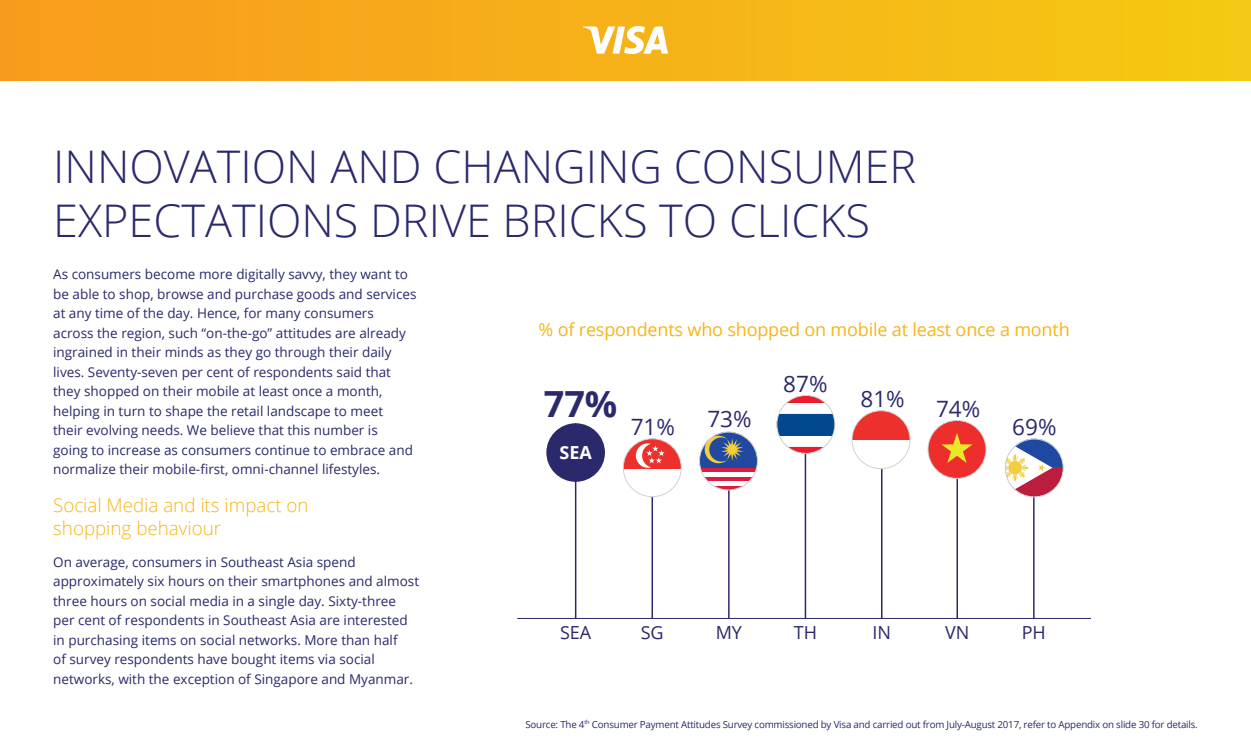
<style>
.page{position:relative;width:1251px;height:750px;background:#fff}
.page>*{position:absolute;margin:0;border:0;box-sizing:border-box;transform-origin:0 0}
.t1{font:300 45px/54px "Open Sans";color:#29296c}
.t2{font:700 36px "Open Sans";color:#29296c}
.t3{font:22.5px "Open Sans";color:#29296c}
.t4{font:300 18.75px/22.5px "Open Sans";color:#f6b519}
.t5{font:18px "Open Sans";letter-spacing:-.01em;color:#f6b519}
.t6{font:18px "Open Sans";color:#29296c}
.t7{font:700 18px "Open Sans";color:#fff}
.t8{font:13.5px/19.5px "Open Sans";color:#29296c}
.t9{font:9.75px "Open Sans";letter-spacing:-.02em;color:#262c6a}
</style>
<div class="page">
<div style="left:0;top:0;width:1250px;height:80px;background:linear-gradient(to right,#f89b1e,#f4ca13)"></div>
<img style="left:582px;top:26px;width:86px;height:28px">
<div style="left:546px;top:423px;width:58px;height:59px;background:#29296c;border-radius:50%"></div>
<hr style="left:517px;top:618px;width:573px;height:1px;background:#29296c">
<hr style="left:574px;top:423px;width:2px;height:195px;background:#29296c">
<hr style="left:651px;top:438px;width:2px;height:180px;background:#29296c">
<hr style="left:728px;top:433px;width:1px;height:185px;background:#29296c">
<hr style="left:804px;top:398px;width:2px;height:220px;background:#29296c">
<svg style="left:624px;top:439px;width:57px;height:30px"></svg>
<div style="left:623px;top:469px;width:58px;height:28px;background:#fff"></div>
<svg style="left:635px;top:443px;width:29px;height:25px"></svg>
<div style="left:622px;top:438px;width:59px;height:59px;border:1px solid #d1d2d4;border-radius:50%"></div>
<hr style="left:699px;top:468px;width:58px;height:4px;background:#dd1c3f">
<div style="left:699px;top:472px;width:58px;height:5px;background:#fff"></div>
<svg style="left:704px;top:477px;width:49px;height:5px"></svg>
<hr style="left:699px;top:482px;width:58px;height:4px;background:#fff">
<svg style="left:713px;top:486px;width:31px;height:4px"></svg>
<svg style="left:699px;top:432px;width:58px;height:36px"></svg>
<svg style="left:704px;top:436px;width:39px;height:27px"></svg>
<div style="left:699px;top:432px;width:58px;height:58px;border:1px solid #d1d2d4;border-radius:50%"></div>
<svg style="left:778px;top:395px;width:56px;height:58px"></svg>
<div style="left:776px;top:395px;width:59px;height:59px;border:1px solid #d1d2d4;border-radius:50%"></div>
<hr style="left:956px;top:431px;width:1px;height:187px;background:#29296c">
<hr style="left:1032px;top:444px;width:2px;height:174px;background:#29296c">
<div style="left:927px;top:420px;width:58px;height:58px;background:#ee2e2c;border-radius:29px"></div>
<svg style="left:941px;top:433px;width:31px;height:30px"></svg>
<div style="left:927px;top:420px;width:59px;height:59px;border:1px solid #d1d2d4;border-radius:50%"></div>
<svg style="left:1052px;top:445px;width:10px;height:23px"></svg>
<svg style="left:1052px;top:468px;width:10px;height:23px"></svg>
<svg style="left:1006px;top:439px;width:46px;height:58px"></svg>
<div style="left:1004px;top:439px;width:59px;height:58px;border:1px solid #d1d2d4;border-radius:50%"></div>
<hr style="left:880px;top:413px;width:2px;height:205px;background:#29296c">
<svg style="left:853px;top:412px;width:56px;height:28px;background:#ef5452"></svg>
<div style="left:851px;top:440px;width:58px;height:29px;background:#fff"></div>
<div style="left:851px;top:410px;width:59px;height:59px;border:1px solid #d1d2d4;border-radius:50%"></div>
<h1 class="t1" style="left:53px;top:139px;width:864px">INNOVATION AND CHANGING CONSUMER<br>EXPECTATIONS DRIVE BRICKS TO CLICKS</h1>
<p class="t8" style="left:53px;top:264px;width:365px">As consumers become more digitally savvy, they want to be able to shop, browse and purchase goods and services at any time of the day. Hence, for many consumers across the region, such “on-the-go” attitudes are already ingrained in their minds as they go through their daily lives. Seventy-seven per cent of respondents said that they shopped on their mobile at least once a month, helping in turn to shape the retail landscape to meet<br>their evolving needs. We believe that this number is<br>going to increase as consumers continue to embrace and normalize their mobile-first, omni-channel lifestyles.</p>
<h3 class="t4" style="left:53px;top:494px;width:257px">Social Media and its impact on shopping behaviour</h3>
<p class="t8" style="left:53px;top:552px;width:367px">On average, consumers in Southeast Asia spend approximately six hours on their smartphones and almost three hours on social media in a single day. Sixty-three per cent of respondents in Southeast Asia are interested in purchasing items on social networks. More than half<br>of survey respondents have bought items via social networks, with the exception of Singapore and Myanmar.</p>
<h3 class="t5" style="left:538px;top:317px;width:532px">% of respondents who shopped on mobile at least once a month</h3>
<h2 class="t2" style="left:543px;top:379px;width:75px">77%</h2>
<h3 class="t7" style="left:559px;top:440px;width:34px">SEA</h3>
<h3 class="t3" style="left:630px;top:411px;width:46px">71%</h3>
<h3 class="t3" style="left:707px;top:404px;width:46px">73%</h3>
<h3 class="t3" style="left:783px;top:369px;width:46px">87%</h3>
<h3 class="t3" style="left:860px;top:383px;width:46px">81%</h3>
<h3 class="t3" style="left:935px;top:393px;width:46px">74%</h3>
<h3 class="t3" style="left:1012px;top:411px;width:46px">69%</h3>
<h3 class="t6" style="left:560px;top:621px;width:33px">SEA</h3>
<h3 class="t6" style="left:640px;top:621px;width:24px">SG</h3>
<h3 class="t6" style="left:715px;top:621px;width:28px">MY</h3>
<h3 class="t6" style="left:793px;top:621px;width:25px">TH</h3>
<h3 class="t6" style="left:872px;top:621px;width:20px">IN</h3>
<h3 class="t6" style="left:944px;top:621px;width:26px">VN</h3>
<h3 class="t6" style="left:1021px;top:621px;width:26px">PH</h3>
<p class="t9" style="left:525px;top:717px;width:673px">Source: The 4<sup>th</sup> Consumer Payment Attitudes Survey commissioned by Visa and carried out from July-August 2017, refer to Appendix on slide 30 for details.</p>
</div>
